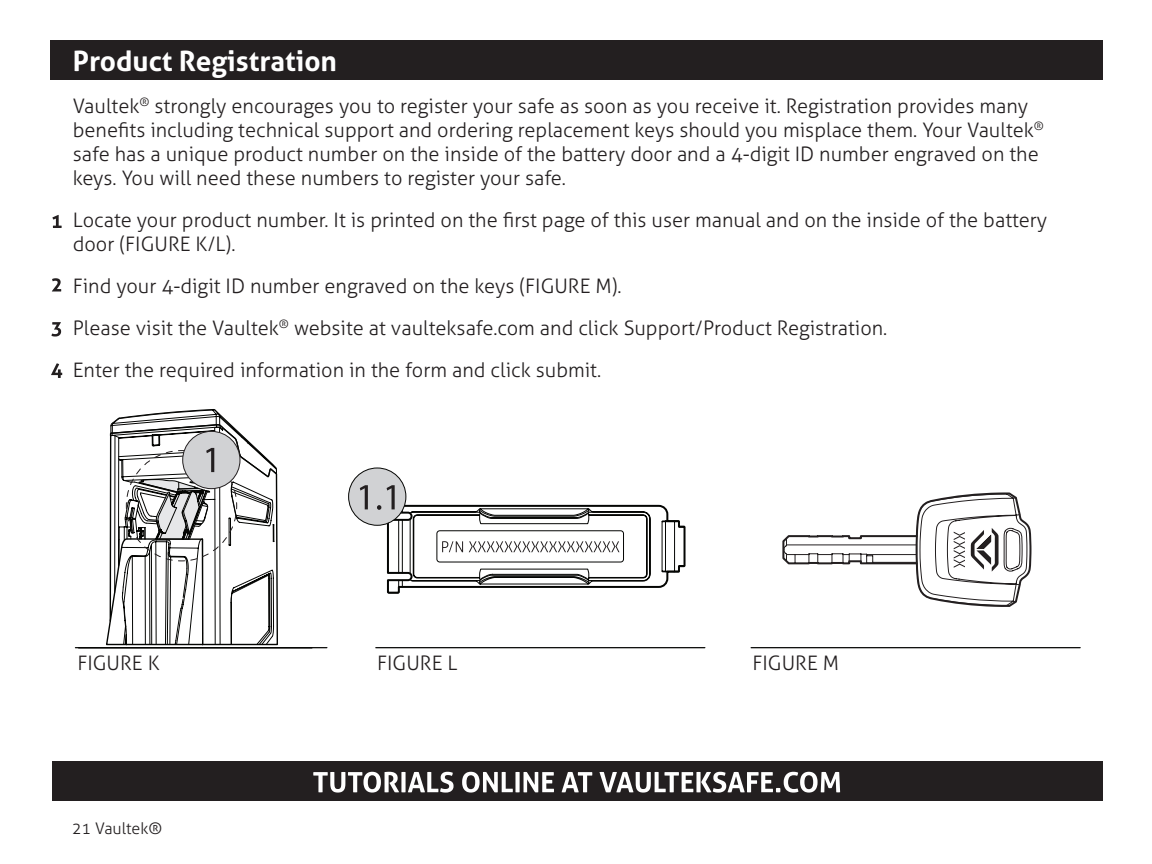
<style>
.page{position:relative;width:1152px;height:864px;background:#fff}
.page>*{position:absolute;margin:0;border:0;box-sizing:border-box;transform-origin:0 0}
.t1{font:700 28px "Aller";color:#fff}
.t2{font:300 20px/24px "Aller";color:#231f20}
.t3{font:300 16px "Aller";color:#231f20}
</style>
<div class="page">
<svg style="left:52px;top:278px;width:9px;height:14px"></svg>
<svg style="left:52px;top:215px;width:10px;height:13px"></svg>
<svg style="left:52px;top:322px;width:9px;height:15px"></svg>
<svg style="left:51px;top:363px;width:11px;height:15px"></svg>
<div style="left:51px;top:40px;width:1052px;height:40px;background:#231f20"></div>
<div style="left:52px;top:762px;width:1051px;height:39px;background:#231f20"></div>
<svg style="left:313px;top:772px;width:527px;height:21px"></svg>
<svg style="left:782px;top:492px;width:250px;height:115px"></svg>
<hr style="left:79px;top:647px;width:233px;height:2px;background:#040503">
<hr style="left:75px;top:647px;width:252px;height:1px;background:#040503">
<hr style="left:376px;top:647px;width:329px;height:1px;background:#040503">
<hr style="left:751px;top:647px;width:329px;height:1px;background:#040503">
<div style="left:349px;top:468px;width:57px;height:57px;background:#d1d2d4;border-radius:50%"></div>
<div style="left:348px;top:468px;width:58px;height:58px;border:1px solid #050604;border-radius:50%"></div>
<svg style="left:360px;top:485px;width:8px;height:24px"></svg>
<svg style="left:377px;top:485px;width:309px;height:109px"></svg>
<svg style="left:106px;top:409px;width:172px;height:237px"></svg>
<p class="t1" style="left:73px;top:44px;width:266px">Product Registration</p>
<p class="t2" style="left:73px;top:94px;width:957px">Vaultek<sup>®</sup> strongly encourages you to register your safe as soon as you receive it. Registration provides many</p>
<p class="t2" style="left:73px;top:118px;width:973px">benefits including technical support and ordering replacement keys should you misplace them. Your Vaultek<sup>® </sup>safe has a unique product number on the inside of the battery door and a 4-digit ID number engraved on the keys. You will need these numbers to register your safe.</p>
<p class="t2" style="left:73px;top:208px;width:976px">Locate your product number. It is printed on the first page of this user manual and on the inside of the battery door (FIGURE K/L).</p>
<p class="t2" style="left:73px;top:274px;width:550px">Find your 4-digit ID number engraved on the keys (FIGURE M).</p>
<p class="t2" style="left:73px;top:316px;width:816px">Please visit the Vaultek<sup>®</sup> website at vaulteksafe.com and click Support/Product Registration.</p>
<p class="t2" style="left:73px;top:358px;width:530px">Enter the required information in the form and click submit.</p>
<p class="t2" style="left:77px;top:651px;width:84px">FIGURE K</p>
<p class="t2" style="left:377px;top:651px;width:82px">FIGURE L</p>
<p class="t2" style="left:752px;top:651px;width:88px">FIGURE M</p>
<p class="t3" style="left:72px;top:819px;width:92px">21 Vaultek®</p>
</div>
